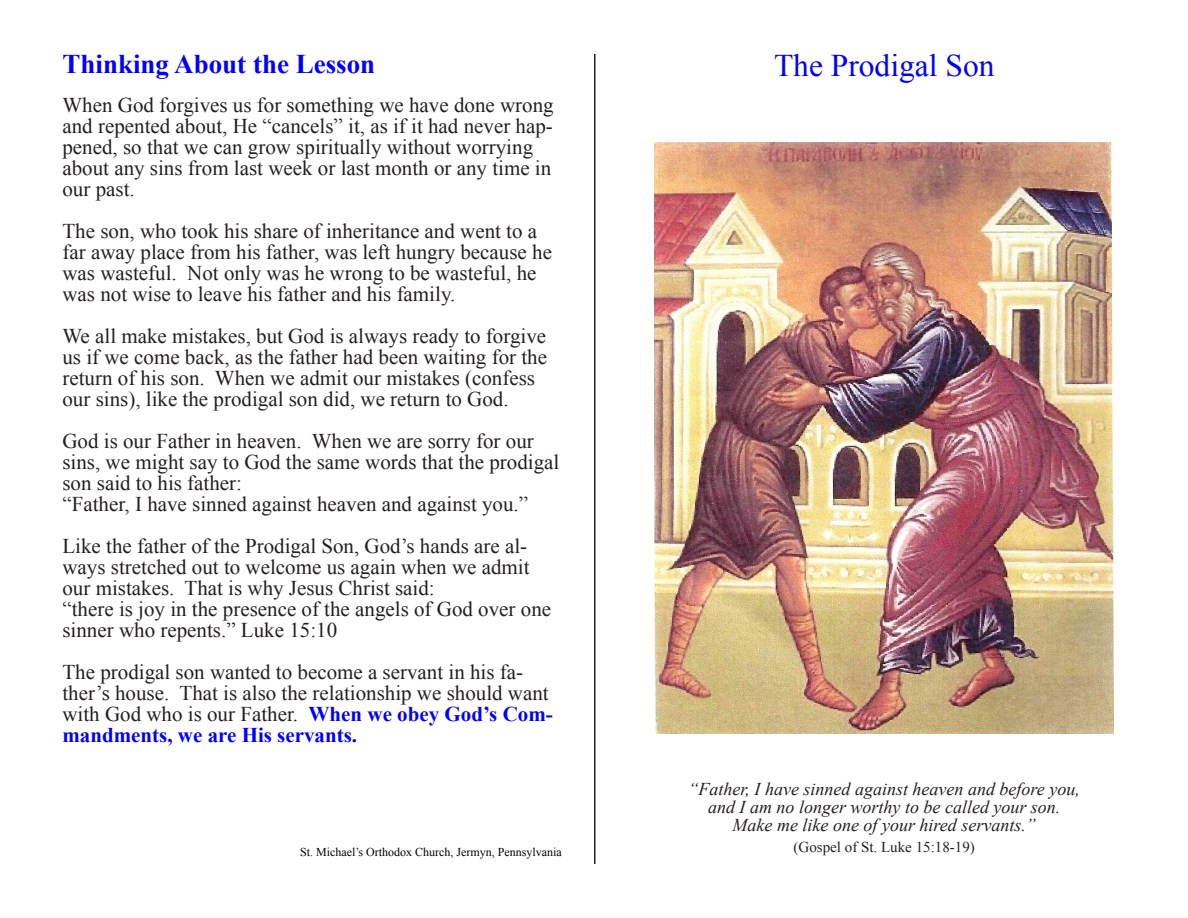
<style>
.page{position:relative;width:1188px;height:918px;background:#fff}
.page>*{position:absolute;margin:0;border:0;box-sizing:border-box;transform-origin:0 0}
.t1{font:31.5px "Times New Roman";color:#00f}
.t2{font:700 27px "Times New Roman";color:#00f}
.t3{font:21px/21px "Times New Roman";color:#231f20}
.t4{font:italic 18px "Times New Roman";color:#231f20}
.t5{font:15px "Times New Roman";color:#231f20}
.t6{font:12px "Times New Roman";color:#000}
.s1{font-weight:700;color:#00f}
</style>
<div class="page">
<hr style="left:594px;top:54px;width:2px;height:810px;background:#231f20">
<img style="left:655px;top:143px;width:459px;height:591px">
<p class="t2" style="left:62px;top:45px;width:314px">Thinking About the Lesson</p>
<p class="t3" style="left:62px;top:94px;width:493px">When God forgives us for something we have done wrong and repented about, He “cancels” it, as if it had never hap&shy;pened, so that we can grow spiritually without worrying about any sins from last week or last month or any time in our past.</p>
<p class="t3" style="left:62px;top:220px;width:491px">The son, who took his share of inheritance and went to a far away place from his father, was left hungry because he was wasteful. Not only was he wrong to be wasteful, he was not wise to leave his father and his family.</p>
<p class="t3" style="left:62px;top:325px;width:486px">We all make mistakes, but God is always ready to forgive us if we come back, as the father had been waiting for the return of his son. When we admit our mistakes (confess our sins), like the prodigal son did, we return to God.</p>
<p class="t3" style="left:62px;top:430px;width:498px">God is our Father in heaven. When we are sorry for our sins, we might say to God the same words that the prodigal son said to his father:</p>
<p class="t3" style="left:62px;top:493px;width:467px">“Father, I have sinned against heaven and against you.”</p>
<p class="t3" style="left:62px;top:535px;width:469px;text-align:justify">Like the father of the Prodigal Son, God’s hands are al&shy;ways stretched out to welcome us again when we admit our mistakes. That is why Jesus Christ said:</p>
<p class="t3" style="left:62px;top:598px;width:490px">“there is joy in the presence of the angels of God over one sinner who repents.” Luke 15:10</p>
<p class="t3" style="left:62px;top:661px;width:492px">The prodigal son wanted to become a servant in his fa&shy;ther’s house. That is also the relationship we should want with God who is our Father. <span class="s1">When we obey God’s Com&shy;mandments, we are His servants.</span></p>
<p class="t6" style="left:300px;top:844px;width:263px">St. Michael’s Orthodox Church, Jermyn, Pennsylvania</p>
<p class="t1" style="left:774px;top:44px;width:222px">The Prodigal Son</p>
<p class="t4" style="left:689px;top:777px;width:393px">“Father, I have sinned against heaven and before you,</p>
<p class="t4" style="left:708px;top:795px;width:354px">and I am no longer worthy to be called your son.</p>
<p class="t4" style="left:733px;top:813px;width:305px">Make me like one of your hired servants.”</p>
<p class="t5" style="left:794px;top:837px;width:183px">(Gospel of St. Luke 15:18-19)</p>
</div>
